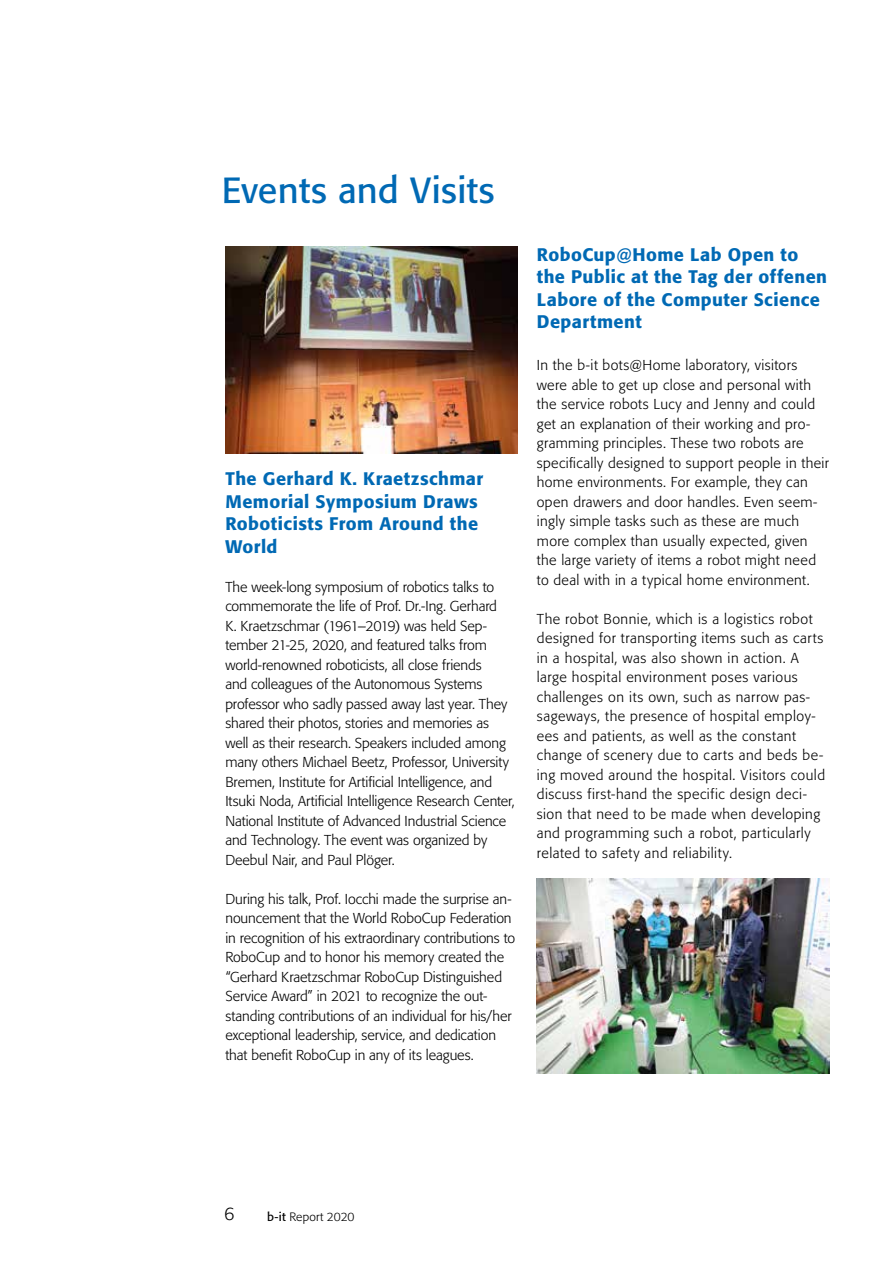
<style>
.page{position:relative;width:893px;height:1263px;background:#fff}
.page>*{position:absolute;margin:0;border:0;box-sizing:border-box;transform-origin:0 0}
.t1{font:36px "Formata BQ";letter-spacing:.01em;color:#0069b4}
.t2{font:500 18px/22.5px "Formata BQ";letter-spacing:.025em;color:#0069b4}
.t3{font:300 18px "Formata BQ";color:#000}
.t4{font:300 14.25px/19.5px "Formata BQ";letter-spacing:.01em;color:#000}
.t5{font:300 14.25px/19.5px "Formata BQ";letter-spacing:.035em;color:#000}
.t6{font:300 12px "Formata BQ";letter-spacing:.005em;color:#000}
.s1{font-weight:400}
</style>
<div class="page">
<img style="left:536px;top:878px;width:293px;height:195px">
<img style="left:225px;top:247px;width:293px;height:207px">
<h1 class="t1" style="left:222px;top:168px;width:274px">Events and Visits</h1>
<p class="t2" style="left:225px;top:467px;width:259px">The Gerhard K. Kraetzschmar<br>Memorial Symposium Draws<br>Roboticists From Around the<br>World</p>
<p class="t4" style="left:225px;top:577px;width:291px">The week-long symposium of robotics talks to commemorate the life of Prof. Dr.-Ing. Gerhard<br>K. Kraetzschmar (1961–2019) was held Sep&shy;tember 21-25, 2020, and featured talks from world-renowned roboticists, all close friends<br>and colleagues of the Autonomous Systems professor who sadly passed away last year. They shared their photos, stories and memories as well as their research. Speakers included among many others Michael Beetz, Professor, University Bremen, Institute for Artificial Intelligence, and Itsuki Noda, Artificial Intelligence Research Center, National Institute of Advanced Industrial Science and Technology. The event was organized by Deebul Nair, and Paul Plöger.</p>
<p class="t4" style="left:225px;top:889px;width:291px">During his talk, Prof. Iocchi made the surprise an&shy;nouncement that the World RoboCup Federation in recognition of his extraordinary contributions to RoboCup and to honor his memory created the “Gerhard Kraetzschmar RoboCup Distinguished Service Award” in 2021 to recognize the out&shy;standing contributions of an individual for his/her exceptional leadership, service, and dedication that benefit RoboCup in any of its leagues.</p>
<p class="t2" style="left:537px;top:243px;width:292px">RoboCup@Home Lab Open to the Public at the Tag der offenen<br>Labore of the Computer Science<br>Department</p>
<p class="t4" style="left:537px;top:356px;width:294px">In the b-it bots@Home laboratory, visitors were able to get up close and personal with the service robots Lucy and Jenny and could get an explanation of their working and pro&shy;gramming principles. These two robots are specifically designed to support people in their home environments. For example, they can open drawers and door handles. Even seem&shy;ingly simple tasks such as these are much more complex than usually expected, given the large variety of items a robot might need to deal with in a typical home environment.</p>
<p class="t5" style="left:537px;top:609px;width:290px">The robot Bonnie, which is a logistics robot designed for transporting items such as carts in a hospital, was also shown in action. A large hospital environment poses various challenges on its own, such as narrow pas&shy;sageways, the presence of hospital employ&shy;ees and patients, as well as the constant change of scenery due to carts and beds be&shy;ing moved around the hospital. Visitors could discuss first-hand the specific design deci&shy;sion that need to be made when developing and programming such a robot, particularly related to safety and reliability.</p>
<p class="t3" style="left:224px;top:1203px;width:12px">6</p>
<p class="t6" style="left:267px;top:1209px;width:89px"><span class="s1">b-it</span> Report 2020</p>
</div>
